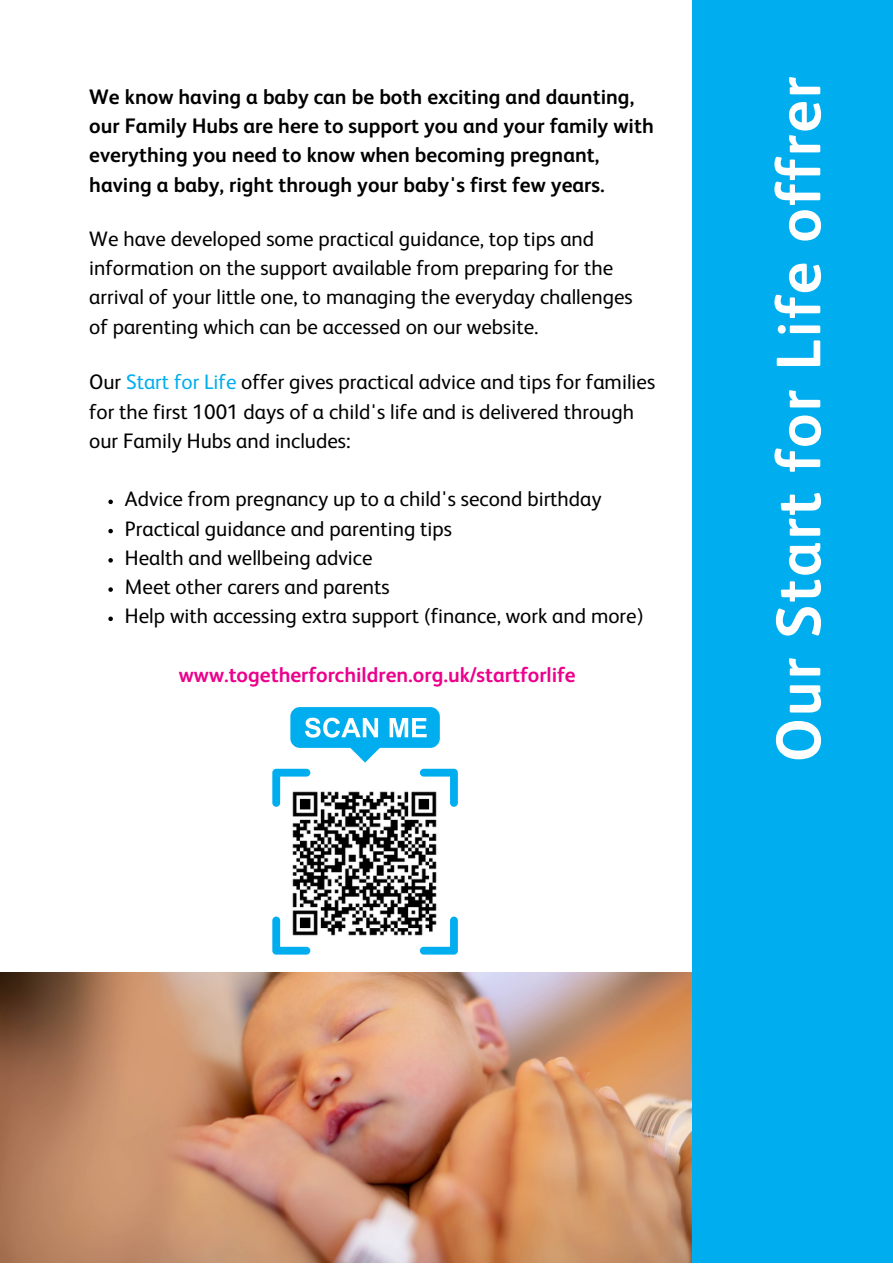
<style>
.page{position:relative;width:893px;height:1264px;background:#fff}
.page>*{position:absolute;margin:0;border:0;box-sizing:border-box;transform-origin:0 0}
.t1{font:700 63px "FS Albert";letter-spacing:.03em;color:#fff}
.t2{font:21px/29.2px "FS Albert";color:#000}
.t3{font:700 21px/29.2px "FS Albert";color:#000}
.t4{font:700 21px "FS Albert";color:#ec008c}
.s1{color:#00aeef}
</style>
<div class="page">
<div style="left:691px;top:0;width:201px;height:1262px;background:#00aeef"></div>
<img style="left:0;top:972px;width:691px;height:290px">
<div style="left:290px;top:707px;width:150px;height:41px;background:#00aeef;border-radius:10px"></div>
<svg style="left:305px;top:717px;width:73px;height:20px"></svg>
<svg style="left:389px;top:718px;width:37px;height:19px"></svg>
<svg style="left:349px;top:747px;width:32px;height:15px"></svg>
<svg style="left:420px;top:768px;width:38px;height:38px"></svg>
<svg style="left:272px;top:768px;width:38px;height:38px"></svg>
<svg style="left:272px;top:916px;width:38px;height:38px"></svg>
<svg style="left:420px;top:916px;width:38px;height:38px"></svg>
<img style="left:285px;top:785px;width:160px;height:160px">
<svg style="left:108px;top:499px;width:5px;height:5px"></svg>
<svg style="left:108px;top:529px;width:5px;height:4px"></svg>
<svg style="left:108px;top:558px;width:5px;height:4px"></svg>
<svg style="left:108px;top:587px;width:5px;height:5px"></svg>
<svg style="left:108px;top:616px;width:5px;height:5px"></svg>
<p class="t3" style="left:89px;top:84px;width:566px">We know having a baby can be both exciting and daunting, our Family Hubs are here to support you and your family with everything you need to know when becoming pregnant, having a baby, right through your baby's first few years.</p>
<p class="t1" style="left:771px;top:762px;width:687px;rotate:-90deg">Our Start for Life offrer</p>
<p class="t2" style="left:89px;top:225px;width:545px">We have developed some practical guidance, top tips and information on the support available from preparing for the arrival of your little one, to managing the everyday challenges of parenting which can be accessed on our website.</p>
<p class="t2" style="left:89px;top:369px;width:567px">Our <span class="s1">Start for Life</span> offer gives practical advice and tips for families for the first 1001 days of a child's life and is delivered through our Family Hubs and includes:</p>
<p class="t2" style="left:125px;top:486px;width:478px">Advice from pregnancy up to a child's second birthday</p>
<p class="t2" style="left:125px;top:515px;width:328px">Practical guidance and parenting tips</p>
<p class="t2" style="left:125px;top:544px;width:249px">Health and wellbeing advice</p>
<p class="t2" style="left:125px;top:573px;width:266px">Meet other carers and parents</p>
<p class="t2" style="left:125px;top:603px;width:520px">Help with accessing extra support (finance, work and more)</p>
<p class="t4" style="left:179px;top:665px;width:398px">www.togetherforchildren.org.uk/startforlife</p>
</div>
